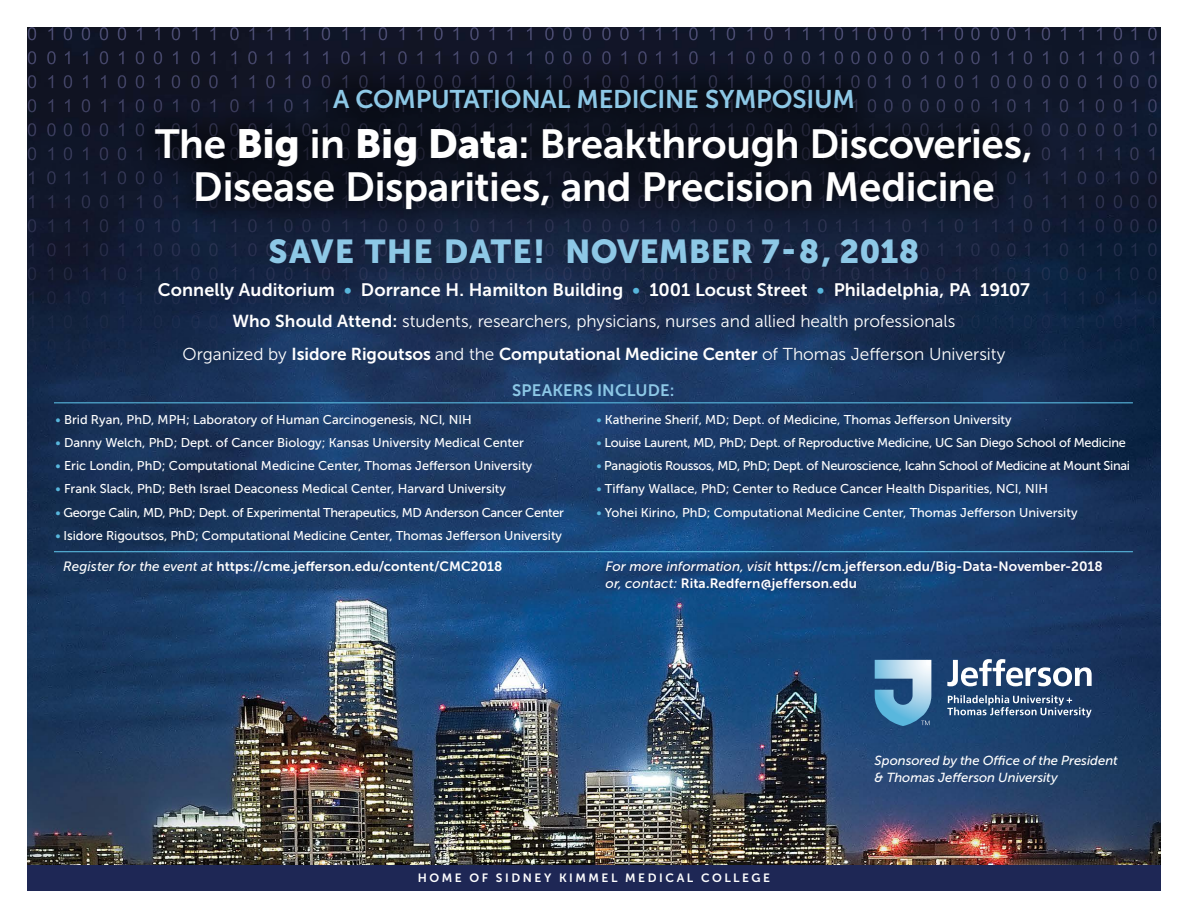
<style>
.page{position:relative;width:1188px;height:918px;background:#fff}
.page>*{position:absolute;margin:0;border:0;box-sizing:border-box;transform-origin:0 0}
.t1{font:40.5px/43.5px "Museo Sans 700";letter-spacing:-.01em;color:#fff;text-align:center}
.t2{font:33px "Museo Sans 900";letter-spacing:.005em;color:#8dc8e6}
.t3{font:25.5px "Museo Sans 700";letter-spacing:-.01em;color:#8dc8e6}
.t4{font:18px "Museo Sans 700";letter-spacing:.005em;color:#fff}
.t5{font:17.25px/33px "Museo Sans 300";letter-spacing:-.005em;color:#fff;text-align:center}
.t6{font:16.5px "Museo Sans 700";letter-spacing:.005em;color:#8dc8e6}
.t7{font:13.5px/16.5px "Museo Sans 700";letter-spacing:.01em;color:#fff}
.t8{font:italic 13.2px/16.5px "Museo Sans 500";color:#fff}
.t9{font:12.75px "Museo Sans 500";color:#fff}
.t10{font:12.75px "Museo Sans 500";letter-spacing:-.025em;color:#fff}
.t11{font:12.75px "Museo Sans 500";letter-spacing:-.02em;color:#fff}
.t12{font:12px "Museo Sans 700";letter-spacing:.21em;color:#fff}
.s1{font-family:"Museo Sans 900"}
.s2{color:#58b7dd}
.s3{font-family:"Museo Sans 700"}
.s4{font-family:"Museo Sans 500";font-style:italic}
</style>
<div class="page">
<img style="left:27px;top:27px;width:1134px;height:838px">
<svg style="left:29px;top:363px;width:5px;height:13px"></svg>
<svg style="left:28px;top:339px;width:1111px;height:13px"></svg>
<svg style="left:29px;top:315px;width:1125px;height:13px"></svg>
<svg style="left:29px;top:291px;width:1128px;height:13px"></svg>
<svg style="left:28px;top:267px;width:1129px;height:13px"></svg>
<svg style="left:29px;top:243px;width:1128px;height:13px"></svg>
<svg style="left:28px;top:219px;width:1129px;height:13px"></svg>
<svg style="left:29px;top:195px;width:1128px;height:13px"></svg>
<svg style="left:29px;top:171px;width:1128px;height:13px"></svg>
<svg style="left:28px;top:147px;width:1126px;height:13px"></svg>
<svg style="left:28px;top:123px;width:1129px;height:13px"></svg>
<svg style="left:28px;top:99px;width:1129px;height:13px"></svg>
<svg style="left:28px;top:75px;width:1129px;height:13px"></svg>
<svg style="left:28px;top:51px;width:1126px;height:13px"></svg>
<svg style="left:28px;top:27px;width:1129px;height:13px"></svg>
<div style="left:27px;top:865px;width:1134px;height:26px;background:#1e2755"></div>
<hr style="left:54px;top:402px;width:1079px;height:1px;background:#58b7dd">
<hr style="left:54px;top:551px;width:1079px;height:1px;background:#58b7dd">
<svg style="left:875px;top:659px;width:217px;height:67px"></svg>
<div style="left:120px;top:53px;width:945px;height:191px;background:#000;opacity:.5"></div>
<div style="left:598px;top:553px;width:512px;height:45px;background:#1e2755;opacity:.75"></div>
<h3 class="t3" style="left:333px;top:85px;width:523px">A COMPUTATIONAL MEDICINE SYMPOSIUM</h3>
<h1 class="t1" style="left:155px;top:122px;width:879px">The <span class="s1">Big</span> in <span class="s1">Big Data</span>: Breakthrough Discoveries,<br>Disease Disparities, and Precision Medicine</h1>
<h2 class="t2" style="left:269px;top:233px;width:652px">SAVE THE DATE! NOVEMBER 7-8, 2018</h2>
<h3 class="t4" style="left:158px;top:280px;width:874px">Connelly Auditorium <span class="s2">•</span> Dorrance H. Hamilton Building <span class="s2">•</span> 1001 Locust Street <span class="s2">•</span> Philadelphia, PA 19107</h3>
<h3 class="t5" style="left:183px;top:305px;width:824px"><span class="s3">Who Should Attend:</span> students, researchers, physicians, nurses and allied health professionals<br>Organized by <span class="s3">Isidore Rigoutsos</span> and the <span class="s3">Computational Medicine Center</span> of Thomas Jefferson University</h3>
<p class="t6" style="left:512px;top:381px;width:164px">SPEAKERS INCLUDE:</p>
<p class="t9" style="left:56px;top:412px;width:418px"><span class="s2">•</span> Brid Ryan, PhD, MPH; Laboratory of Human Carcinogenesis, NCI, NIH</p>
<p class="t9" style="left:56px;top:436px;width:470px"><span class="s2">•</span> Danny Welch, PhD; Dept. of Cancer Biology; Kansas University Medical Center</p>
<p class="t9" style="left:56px;top:459px;width:478px"><span class="s2">•</span> Eric Londin, PhD; Computational Medicine Center, Thomas Jefferson University</p>
<p class="t9" style="left:56px;top:482px;width:452px"><span class="s2">•</span> Frank Slack, PhD; Beth Israel Deaconess Medical Center, Harvard University</p>
<p class="t10" style="left:56px;top:505px;width:510px"><span class="s2">•</span> George Calin, MD, PhD; Dept. of Experimental Therapeutics, MD Anderson Cancer Center</p>
<p class="t9" style="left:56px;top:529px;width:508px"><span class="s2">•</span> Isidore Rigoutsos, PhD; Computational Medicine Center, Thomas Jefferson University</p>
<p class="t7" style="left:63px;top:558px;width:441px"><span class="s4">Register for the event at</span> https://cme.jefferson.edu/content/CMC2018</p>
<p class="t9" style="left:596px;top:412px;width:417px"><span class="s2">•</span> Katherine Sherif, MD; Dept. of Medicine, Thomas Jefferson University</p>
<p class="t11" style="left:596px;top:436px;width:531px"><span class="s2">•</span> Louise Laurent, MD, PhD; Dept. of Reproductive Medicine, UC San Diego School of Medicine</p>
<p class="t10" style="left:596px;top:459px;width:535px"><span class="s2">•</span> Panagiotis Roussos, MD, PhD; Dept. of Neuroscience, Icahn School of Medicine at Mount Sinai</p>
<p class="t9" style="left:596px;top:482px;width:453px"><span class="s2">•</span> Tiffany Wallace, PhD; Center to Reduce Cancer Health Disparities, NCI, NIH</p>
<p class="t9" style="left:596px;top:505px;width:483px"><span class="s2">•</span> Yohei Kirino, PhD; Computational Medicine Center, Thomas Jefferson University</p>
<p class="t7" style="left:606px;top:558px;width:499px"><span class="s4">For more information, visit</span> https://cm.jefferson.edu/Big-Data-November-2018 <span class="s4">or, contact:</span> Rita.Redfern@jefferson.edu</p>
<p class="t8" style="left:875px;top:752px;width:245px">Sponsored by the Office of the President &amp; Thomas Jefferson University</p>
<p class="t12" style="left:418px;top:871px;width:354px">HOME OF SIDNEY KIMMEL MEDICAL COLLEGE</p>
</div>
